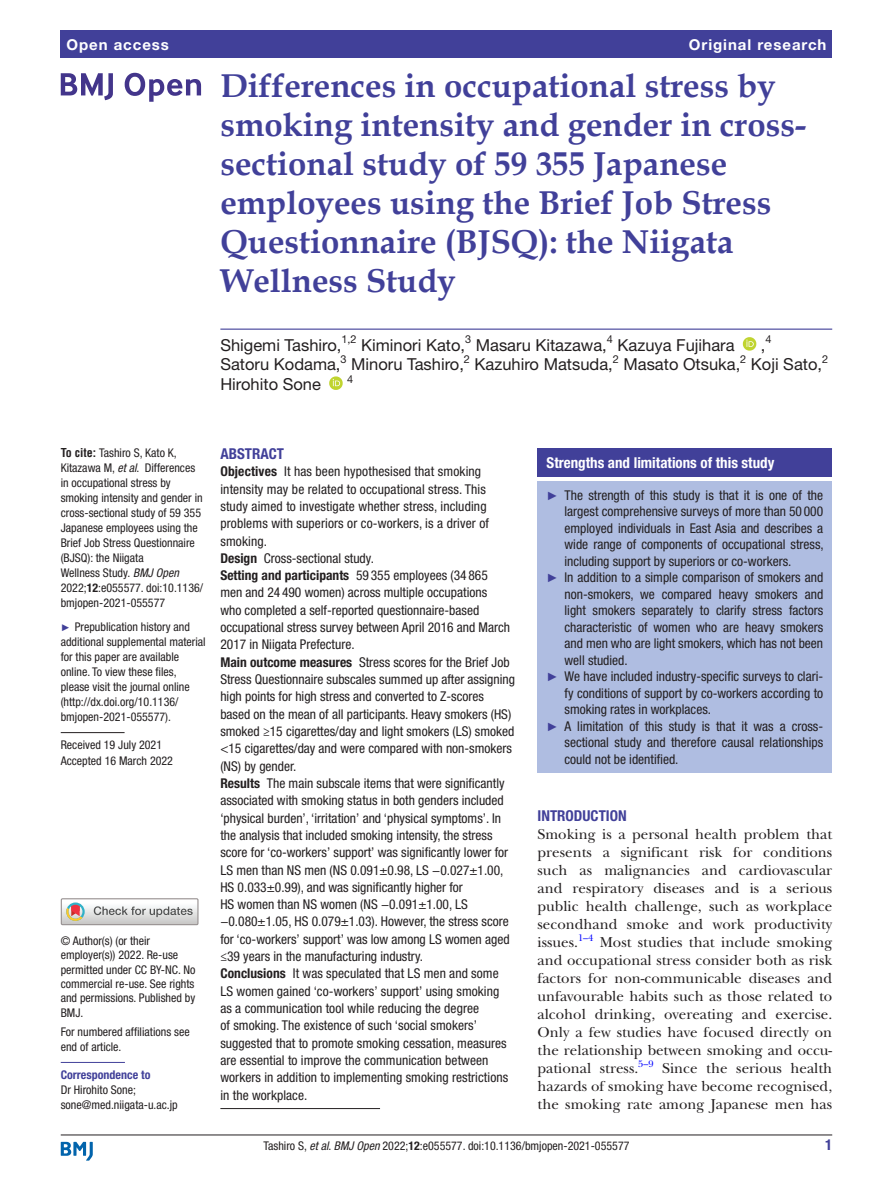
<style>
.page{position:relative;width:893px;height:1191px;background:#fff}
.page>*{position:absolute;margin:0;border:0;box-sizing:border-box;transform-origin:0 0}
.t1{font:700 33px/39px "Book Antiqua";color:#414099}
.t2{font:16.5px "Helvetica Neue LT Std";color:#231f20}
.t3{font:15px/18px "New Baskerville";color:#231f20;text-align:justify}
.t4{font:700 condensed 15px "Helvetica Neue LT Std";color:#fff}
.t5{font:700 15px "Helvetica Neue LT Std";letter-spacing:.065em;color:#fff}
.t6{font:700 condensed 15px "Helvetica Neue LT Std";color:#414099}
.t7{font:condensed 13.5px/17.2px "Helvetica Neue LT Std";color:#231f20}
.t8{font:condensed 12px/15px "Helvetica Neue LT Std";color:#231f20}
.t9{font:700 condensed 12px "Helvetica Neue LT Std";color:#414099}
.t10{font:10.95px "Helvetica Neue LT Std";color:#231f20}
.t11{font:9.9px "New Baskerville";color:#00f}
.s1{font-family:"Helvetica LT Std";font-weight:700}
.s2{font-style:italic}
.s3{font-weight:700}
.s4{font-family:"Arial";font-stretch:normal;font-size:9.75px;color:#414099}
.s5{font-family:"Arial";font-stretch:normal;font-size:12px;color:#414099}
</style>
<div class="page">
<hr style="left:61px;top:1134px;width:771px;height:1px;background:#231f20">
<svg style="left:61px;top:1141px;width:32px;height:19px"></svg>
<div style="left:61px;top:31px;width:771px;height:27px;background:#414099"></div>
<hr style="left:220px;top:328px;width:612px;height:2px;background:#414099">
<svg style="left:743px;top:337px;width:13px;height:14px"></svg>
<svg style="left:329px;top:376px;width:14px;height:14px"></svg>
<hr style="left:61px;top:732px;width:64px;height:1px;background:#231f20">
<hr style="left:61px;top:1062px;width:64px;height:1px;background:#414099">
<svg style="left:61px;top:73px;width:52px;height:27px"></svg>
<svg style="left:125px;top:73px;width:76px;height:29px"></svg>
<div style="left:61px;top:898px;width:138px;height:27px;border:1px solid #969090"></div>
<svg style="left:61px;top:898px;width:137px;height:26px"></svg>
<hr style="left:220px;top:1108px;width:160px;height:1px;background:#231f20">
<div style="left:538px;top:448px;width:294px;height:29px;background:#414099"></div>
<div style="left:538px;top:481px;width:294px;height:292px;background:#afbde1"></div>
<p class="t5" style="left:66px;top:35px;width:104px">Open access</p>
<p class="t5" style="left:689px;top:35px;width:139px">Original research</p>
<h1 class="t1" style="left:220px;top:66px;width:587px">Differences in occupational stress by smoking intensity and gender in cross&shy;sectional study of 59 355 Japanese employees using the Brief Job Stress Questionnaire (BJSQ): the Niigata Wellness Study</h1>
<p class="t2" style="left:220px;top:335px;width:123px">Shigemi Tashiro,</p>
<p class="t10" style="left:341px;top:333px;width:17px">1,2</p>
<p class="t2" style="left:361px;top:335px;width:105px">Kiminori Kato,</p>
<p class="t10" style="left:465px;top:333px;width:8px">3</p>
<p class="t2" style="left:476px;top:335px;width:133px">Masaru Kitazawa,</p>
<p class="t10" style="left:607px;top:333px;width:8px">4</p>
<p class="t2" style="left:618px;top:335px;width:119px">Kazuya Fujihara</p>
<p class="t2" style="left:761px;top:335px;width:6px">,</p>
<p class="t10" style="left:765px;top:333px;width:8px">4</p>
<p class="t2" style="left:220px;top:354px;width:122px">Satoru Kodama,</p>
<p class="t10" style="left:340px;top:352px;width:8px">3</p>
<p class="t2" style="left:351px;top:354px;width:114px">Minoru Tashiro,</p>
<p class="t10" style="left:464px;top:352px;width:8px">2</p>
<p class="t2" style="left:475px;top:354px;width:140px">Kazuhiro Matsuda,</p>
<p class="t10" style="left:613px;top:352px;width:8px">2</p>
<p class="t2" style="left:623px;top:354px;width:118px">Masato Otsuka,</p>
<p class="t10" style="left:740px;top:352px;width:8px">2</p>
<p class="t2" style="left:751px;top:354px;width:73px">Koji Sato,</p>
<p class="t10" style="left:822px;top:352px;width:8px">2</p>
<p class="t2" style="left:220px;top:374px;width:102px">Hirohito Sone</p>
<p class="t10" style="left:347px;top:372px;width:8px">4</p>
<p class="t8" style="left:61px;top:445px;width:144px"><span class="s1">To cite:</span> Tashiro S, Kato K,<br>Kitazawa M, <span class="s2">et al</span>. Differences in occupational stress by smoking intensity and gender in cross-sectional study of 59 355<br>Japanese employees using the<br>Brief Job Stress Questionnaire (BJSQ): the Niigata<br>Wellness Study. <span class="s2">BMJ Open<br></span>2022;<span class="s3">12</span>:e055577. doi:10.1136/ bmjopen-2021-055577</p>
<p class="t8" style="left:61px;top:619px;width:146px"><span class="s4">►</span> Prepublication history and additional supplemental material for this paper are available online. To view these files, please visit the journal online (http://dx.doi.org/10.1136/ bmjopen-2021-055577).</p>
<p class="t8" style="left:61px;top:737px;width:114px">Received 19 July 2021<br>Accepted 16 March 2022</p>
<p class="t8" style="left:61px;top:933px;width:136px;line-height:14.4px">© Author(s) (or their employer(s)) 2022. Re-use permitted under CC BY-NC. No commercial re-use. See rights and permissions. Published by<br>BMJ.</p>
<p class="t8" style="left:61px;top:1024px;width:130px">For numbered affiliations see end of article.</p>
<p class="t9" style="left:61px;top:1067px;width:91px">Correspondence to</p>
<p class="t8" style="left:61px;top:1082px;width:119px">Dr Hirohito Sone; sone@med.niigata-u.ac.jp</p>
<p class="t6" style="left:220px;top:444px;width:65px">ABSTRACT</p>
<p class="t7" style="left:220px;top:463px;width:296px"><span class="s3">Objectives</span> It has been hypothesised that smoking intensity may be related to occupational stress. This study aimed to investigate whether stress, including problems with superiors or co-workers, is a driver of smoking.<br><span class="s3">Design</span> Cross-sectional study.<br><span class="s3">Setting and participants</span> 59 355 employees (34 865<br>men and 24 490 women) across multiple occupations<br>who completed a self-reported questionnaire-based occupational stress survey between April 2016 and March 2017 in Niigata Prefecture.<br><span class="s3">Main outcome measures</span> Stress scores for the Brief Job Stress Questionnaire subscales summed up after assigning high points for high stress and converted to Z-scores based on the mean of all participants. Heavy smokers (HS) smoked ≥15 cigarettes/day and light smokers (LS) smoked &lt;15 cigarettes/day and were compared with non-smokers (NS) by gender.<br><span class="s3">Results</span> The main subscale items that were significantly associated with smoking status in both genders included ‘physical burden’, ‘irritation’ and ‘physical symptoms’. In the analysis that included smoking intensity, the stress score for ‘co-workers’ support’ was significantly lower for LS men than NS men (NS 0.091±0.98, LS −0.027±1.00, HS 0.033±0.99), and was significantly higher for<br>HS women than NS women (NS −0.091±1.00, LS −0.080±1.05, HS 0.079±1.03). However, the stress score for ‘co-workers’ support’ was low among LS women aged ≤39 years in the manufacturing industry.<br><span class="s3">Conclusions</span> It was speculated that LS men and some<br>LS women gained ‘co-workers’ support’ using smoking<br>as a communication tool while reducing the degree<br>of smoking. The existence of such ‘social smokers’ suggested that to promote smoking cessation, measures are essential to improve the communication between workers in addition to implementing smoking restrictions in the workplace.</p>
<p class="t4" style="left:547px;top:453px;width:229px">Strengths and limitations of this study</p>
<p class="t7" style="left:547px;top:486px;width:278px"><span class="s5">►</span> The strength of this study is that it is one of the</p>
<p class="t7" style="left:565px;top:503px;width:260px">largest comprehensive surveys of more than 50 000</p>
<p class="t7" style="left:565px;top:519px;width:260px">employed individuals in East Asia and describes a</p>
<p class="t7" style="left:565px;top:536px;width:261px">wide range of components of occupational stress,</p>
<p class="t7" style="left:565px;top:552px;width:228px">including support by superiors or co-workers.</p>
<p class="t7" style="left:547px;top:569px;width:278px"><span class="s5">►</span> In addition to a simple comparison of smokers and</p>
<p class="t7" style="left:565px;top:585px;width:260px">non-smokers, we compared heavy smokers and</p>
<p class="t7" style="left:565px;top:602px;width:260px">light smokers separately to clarify stress factors</p>
<p class="t7" style="left:565px;top:618px;width:260px">characteristic of women who are heavy smokers</p>
<p class="t7" style="left:565px;top:635px;width:260px">and men who are light smokers, which has not been</p>
<p class="t7" style="left:565px;top:651px;width:65px">well studied.</p>
<p class="t7" style="left:547px;top:668px;width:278px"><span class="s5">►</span> We have included industry-specific surveys to clari-</p>
<p class="t7" style="left:565px;top:684px;width:260px">fy conditions of support by co-workers according to</p>
<p class="t7" style="left:565px;top:701px;width:148px">smoking rates in workplaces.</p>
<p class="t7" style="left:547px;top:717px;width:278px"><span class="s5">►</span> A limitation of this study is that it was a cross-</p>
<p class="t7" style="left:565px;top:734px;width:260px">sectional study and therefore causal relationships</p>
<p class="t7" style="left:565px;top:750px;width:115px">could not be identified.</p>
<p class="t6" style="left:538px;top:807px;width:91px">INTRODUCTION</p>
<p class="t3" style="left:538px;top:825px;width:296px">Smoking is a personal health problem that presents a significant risk for conditions such as malignancies and cardiovascular and respiratory diseases and is a serious public health challenge, such as workplace secondhand smoke and work productivity issues.</p>
<p class="t11" style="left:578px;top:931px;width:17px">1–4</p>
<p class="t3" style="left:538px;top:933px;width:296px;text-indent:62px">Most studies that include smoking and occupational stress consider both as risk factors for non-communicable diseases and unfavourable habits such as those related to alcohol drinking, overeating and exercise.<br>Only a few studies have focused directly on the relationship between smoking and occu&shy;pational stress.<sup>5–9</sup></p>
<p class="t3" style="left:538px;top:1059px;width:296px;text-indent:125px">Since the serious health hazards of smoking have become recognised, the smoking rate among Japanese men has</p>
<p class="t8" style="left:263px;top:1137px;width:368px">Tashiro S, <span class="s2">et al</span>. <span class="s2">BMJ Open</span> 2022;<span class="s3">12</span>:e055577. doi:10.1136/bmjopen-2021-055577</p>
<p class="t6" style="left:825px;top:1135px;width:9px">1</p>
</div>
